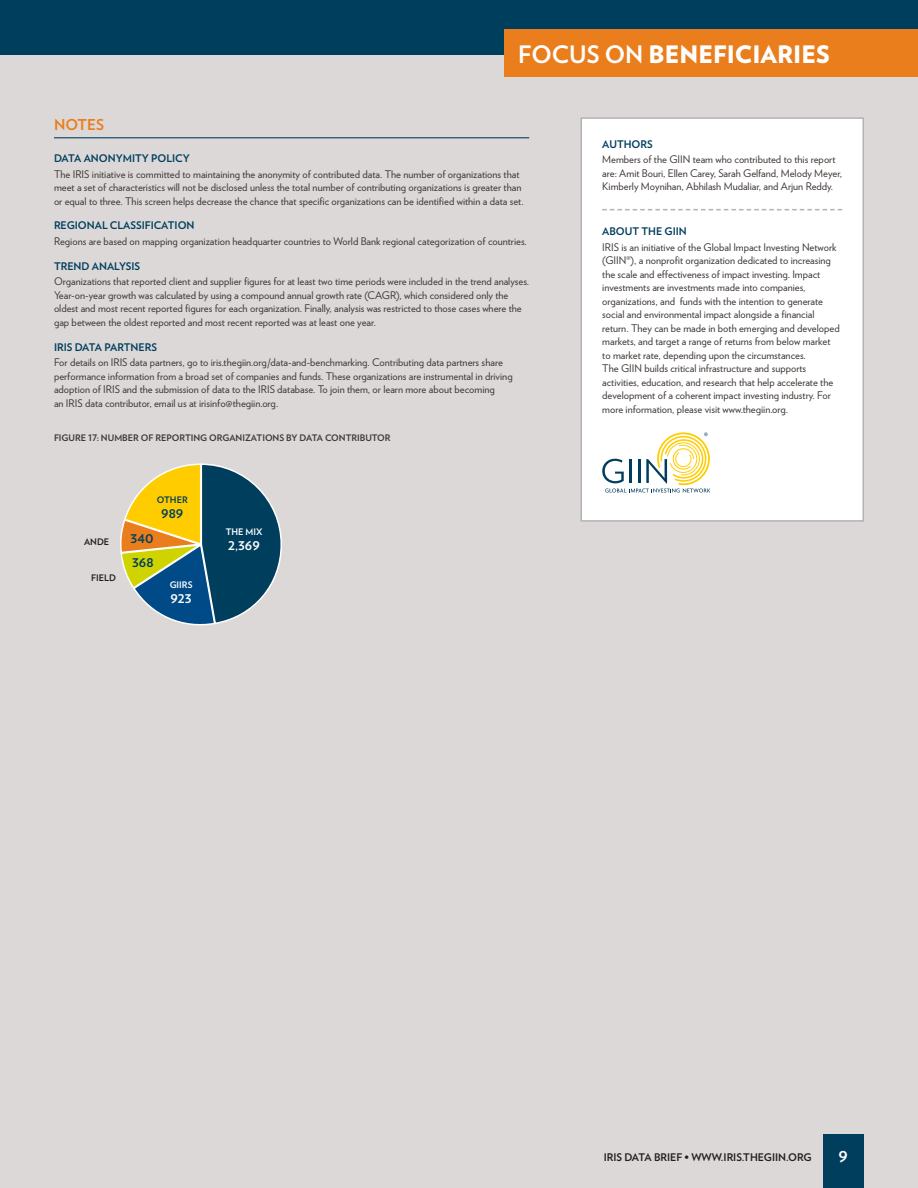
<style>
.page{position:relative;width:918px;height:1188px;background:#dcd8d7}
.page>*{position:absolute;margin:0;border:0;box-sizing:border-box;transform-origin:0 0}
.t1{font:900 24px "Verlag";color:#fff}
.Header_with_rule{font:700 15px "Verlag";color:#ea7e1d}
.t2{font:700 15px "Verlag";color:#fff}
.t3{font:700 12px "Verlag";color:#003e5e}
.t4{font:700 12px "Verlag";letter-spacing:-.005em;color:#fff}
.Body_Small{font:10.5px/13.5px "Verlag";color:#3e3835}
.Appendix_-_header{font:700 10.5px "Verlag";color:#003e5e}
.t5{font:700 10.5px "Verlag";color:#231f20}
.Table_Figure_Header{font:700 9px "Verlag";color:#3e3835}
.t6{font:700 9px "Verlag";color:#fff}
.t7{font:700 9px "Verlag";color:#231f20}
.t8{font:700 9px "Verlag";color:#003e5e}
.s1{font-weight:700}
</style>
<div class="page">
<div style="left:823px;top:1134px;width:40px;height:54px;background:#003e5e"></div>
<div style="left:581px;top:118px;width:282px;height:403px;background:#fff"></div>
<svg style="left:602px;top:209px;width:240px;height:1px"></svg>
<div style="left:580px;top:117px;width:284px;height:405px;border:2px solid #b4b2b2"></div>
<svg style="left:602px;top:432px;width:108px;height:61px"></svg>
<hr style="left:54px;top:137px;width:475px;height:1px;background:#003e5e">
<svg style="left:120px;top:463px;width:162px;height:163px"></svg>
<div style="left:0;top:0;width:918px;height:54px;background:#003e5e"></div>
<div style="left:505px;top:29px;width:413px;height:48px;background:#ea7e1d"></div>
<p class="t1" style="left:518px;top:34px;width:313px"><span class="s1">FOCUS ON</span> BENEFICIARIES</p>
<p class="Header_with_rule" style="left:54px;top:113px;width:52px">NOTES</p>
<p class="Appendix_-_header" style="left:54px;top:150px;width:137px">DATA ANONYMITY POLICY</p>
<p class="Body_Small" style="left:54px;top:167px;width:471px">The IRIS initiative is committed to maintaining the anonymity of contributed data. The number of organizations that meet a set of characteristics will not be disclosed unless the total number of contributing organizations is greater than or equal to three. This screen helps decrease the chance that specific organizations can be identified within a data set.</p>
<p class="Appendix_-_header" style="left:54px;top:217px;width:142px">REGIONAL CLASSIFICATION</p>
<p class="Body_Small" style="left:54px;top:234px;width:474px">Regions are based on mapping organization headquarter countries to World Bank regional categorization of countries.</p>
<p class="Appendix_-_header" style="left:54px;top:258px;width:88px">TREND ANALYSIS</p>
<p class="Body_Small" style="left:54px;top:274px;width:477px">Organizations that reported client and supplier figures for at least two time periods were included in the trend analyses.<br>Year-on-year growth was calculated by using a compound annual growth rate (CAGR), which considered only the oldest and most recent reported figures for each organization. Finally, analysis was restricted to those cases where the gap between the oldest reported and most recent reported was at least one year.</p>
<p class="Appendix_-_header" style="left:54px;top:339px;width:105px">IRIS DATA PARTNERS</p>
<p class="Body_Small" style="left:54px;top:355px;width:460px">For details on IRIS data partners, go to iris.thegiin.org/data-and-benchmarking. Contributing data partners share performance information from a broad set of companies and funds. These organizations are instrumental in driving adoption of IRIS and the submission of data to the IRIS database. To join them, or learn more about becoming<br>an IRIS data contributor, email us at irisinfo@thegiin.org.</p>
<p class="Table_Figure_Header" style="left:54px;top:431px;width:338px">FIGURE 17: NUMBER OF REPORTING ORGANIZATIONS BY DATA CONTRIBUTOR</p>
<p class="t7" style="left:84px;top:535px;width:27px">ANDE</p>
<p class="t7" style="left:91px;top:571px;width:26px">FIELD</p>
<p class="t8" style="left:157px;top:492px;width:32px">OTHER</p>
<p class="t3" style="left:161px;top:504px;width:24px">989</p>
<p class="t3" style="left:131px;top:530px;width:24px">340</p>
<p class="t3" style="left:132px;top:554px;width:23px">368</p>
<p class="t6" style="left:170px;top:578px;width:24px">GIIRS</p>
<p class="t4" style="left:171px;top:589px;width:23px">923</p>
<p class="t6" style="left:226px;top:524px;width:38px">THE MIX</p>
<p class="t4" style="left:228px;top:536px;width:33px">2,369</p>
<p class="Appendix_-_header" style="left:602px;top:135px;width:52px">AUTHORS</p>
<p class="Body_Small" style="left:602px;top:152px;width:241px">Members of the GIIN team who contributed to this report are: Amit Bouri, Ellen Carey, Sarah Gelfand, Melody Meyer,<br>Kimberly Moynihan, Abhilash Mudaliar, and Arjun Reddy.</p>
<p class="Appendix_-_header" style="left:602px;top:223px;width:86px">ABOUT THE GIIN</p>
<p class="Body_Small" style="left:602px;top:240px;width:239px">IRIS is an initiative of the Global Impact Investing Network (GIIN®), a nonprofit organization dedicated to increasing the scale and effectiveness of impact investing. Impact investments are investments made into companies, organizations, and funds with the intention to generate social and environmental impact alongside a financial return. They can be made in both emerging and developed markets, and target a range of returns from below market to market rate, depending upon the circumstances.<br>The GIIN builds critical infrastructure and supports activities, education, and research that help accelerate the development of a coherent impact investing industry. For more information, please visit www.thegiin.org.</p>
<p class="t5" style="left:604px;top:1149px;width:210px">IRIS DATA BRIEF • WWW.IRIS.THEGIIN.ORG</p>
<p class="t2" style="left:839px;top:1145px;width:11px">9</p>
</div>
